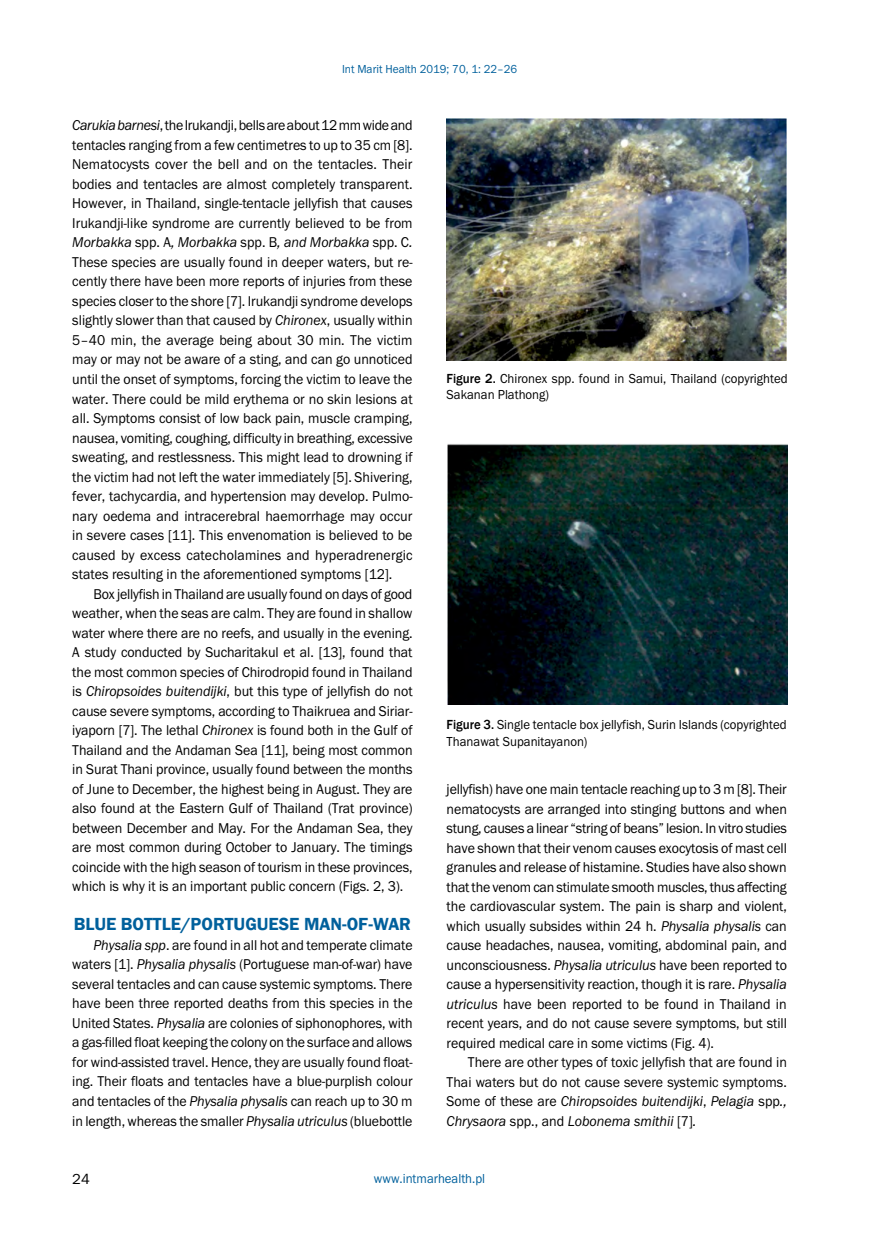
<style>
.page{position:relative;width:872px;height:1234px;background:#fff}
.page>*{position:absolute;margin:0;border:0;box-sizing:border-box;transform-origin:0 0}
.t1{font:600 18px "Franklin Gothic";color:#00609c}
.t2{font:15px "Franklin Got Itc TEE";color:#000}
.t3{font:14.7px/19.5px "Franklin Got Itc TEE";letter-spacing:-.005em;color:#000;text-align:justify;scale:.95 1}
.t4{font:13.5px/16.2px "Franklin Got Itc TEE";color:#000;scale:.95 1}
.t5{font:13.5px "Franklin Got Itc TEE";color:#00609c;scale:.95 1}
.t6{font:12px "Franklin Got Itc TEE";color:#00609c;scale:.95 1}
.s1{font-style:italic}
.s2{font-family:"Franklin Gothic";font-weight:500}
</style>
<div class="page">
<img style="left:446px;top:119px;width:340px;height:242px">
<img style="left:447px;top:443px;width:340px;height:261px">
<p class="t6" style="left:342px;top:62px;width:186px">Int Marit Health 2019; 70, 1: 22–26</p>
<p class="t3" style="left:72px;top:116px;width:360px"><span class="s1">Carukia barnesi</span>, the Irukandji, bells are about 12 mm wide and tentacles ranging from a few centimetres to up to 35 cm [8].<br>Nematocysts cover the bell and on the tentacles. Their bodies and tentacles are almost completely transparent.<br>However, in Thailand, single-tentacle jellyfish that causes Irukandji-like syndrome are currently believed to be from <span class="s1">Morbakka</span> spp. A<span class="s1">, Morbakka</span> spp. B<span class="s1">, and Morbakka</span> spp. C<span class="s1">.<br></span>These species are usually found in deeper waters, but re&shy;cently there have been more reports of injuries from these species closer to the shore [7]. Irukandji syndrome develops slightly slower than that caused by <span class="s1">Chironex</span>, usually within 5–40 min, the average being about 30 min. The victim may or may not be aware of a sting, and can go unnoticed until the onset of symptoms, forcing the victim to leave the water. There could be mild erythema or no skin lesions at all. Symptoms consist of low back pain, muscle cramping, nausea, vomiting, coughing, difficulty in breathing, excessive sweating, and restlessness. This might lead to drowning if the victim had not left the water immediately [5]. Shivering, fever, tachycardia, and hypertension may develop. Pulmo&shy;nary oedema and intracerebral haemorrhage may occur in severe cases [11]. This envenomation is believed to be caused by excess catecholamines and hyperadrenergic states resulting in the aforementioned symptoms [12].</p>
<p class="t3" style="left:72px;top:584px;width:360px;text-indent:21px">Box jellyfish in Thailand are usually found on days of good weather, when the seas are calm. They are found in shallow water where there are no reefs, and usually in the evening.<br>A study conducted by Sucharitakul et al. [13], found that the most common species of Chirodropid found in Thailand is <span class="s1">Chiropsoides buitendijki</span>, but this type of jellyfish do not cause severe symptoms, according to Thaikruea and Siriar&shy;iyaporn [7]. The lethal <span class="s1">Chironex</span> is found both in the Gulf of Thailand and the Andaman Sea [11], being most common in Surat Thani province, usually found between the months of June to December, the highest being in August. They are also found at the Eastern Gulf of Thailand (Trat province) between December and May. For the Andaman Sea, they are most common during October to January. The timings coincide with the high season of tourism in these provinces, which is why it is an important public concern (Figs. 2, 3).</p>
<p class="t1" style="left:74px;top:913px;width:339px">BLUE BOTTLE/PORTUGUESE MAN-OF-WAR</p>
<p class="t3" style="left:72px;top:935px;width:360px;text-indent:21px"><span class="s1">Physalia spp</span>. are found in all hot and temperate climate waters [1]. <span class="s1">Physalia physalis</span> (Portuguese man-of-war) have several tentacles and can cause systemic symptoms. There have been three reported deaths from this species in the United States. <span class="s1">Physalia</span> are colonies of siphonophores, with a gas-filled float keeping the colony on the surface and allows for wind-assisted travel. Hence, they are usually found float&shy;ing. Their floats and tentacles have a blue-purplish colour and tentacles of the <span class="s1">Physalia physalis</span> can reach up to 30 m in length, whereas the smaller <span class="s1">Physalia utriculus</span> (bluebottle</p>
<p class="t4" style="left:446px;top:370px;width:360px"><span class="s2">Figure 2.</span> Chironex spp. found in Samui, Thailand (copyrighted<br>Sakanan Plathong)</p>
<p class="t4" style="left:446px;top:716px;width:359px"><span class="s2">Figure 3.</span> Single tentacle box jellyfish, Surin Islands (copyrighted<br>Thanawat Supanitayanon)</p>
<p class="t3" style="left:446px;top:779px;width:360px">jellyfish) have one main tentacle reaching up to 3 m [8]. Their nematocysts are arranged into stinging buttons and when stung, causes a linear “string of beans” lesion. In vitro studies have shown that their venom causes exocytosis of mast cell granules and release of histamine. Studies have also shown that the venom can stimulate smooth muscles, thus affecting the cardiovascular system. The pain is sharp and violent, which usually subsides within 24 h. <span class="s1">Physalia physalis</span> can cause headaches, nausea, vomiting, abdominal pain, and unconsciousness. <span class="s1">Physalia utriculus</span> have been reported to cause a hypersensitivity reaction, though it is rare. <span class="s1">Physalia utriculus</span> have been reported to be found in Thailand in recent years, and do not cause severe symptoms, but still required medical care in some victims (Fig. 4).</p>
<p class="t3" style="left:446px;top:1052px;width:360px;text-indent:21px">There are other types of toxic jellyfish that are found in Thai waters but do not cause severe systemic symptoms.<br>Some of these are <span class="s1">Chiropsoides buitendijki</span>, <span class="s1">Pelagia</span> spp<span class="s1">., Chrysaora</span> spp., and <span class="s1">Lobonema smithii</span> [7]<span class="s1">.</span></p>
<p class="t2" style="left:72px;top:1170px;width:19px">24</p>
<p class="t5" style="left:374px;top:1170px;width:119px">www.intmarhealth.pl</p>
</div>
